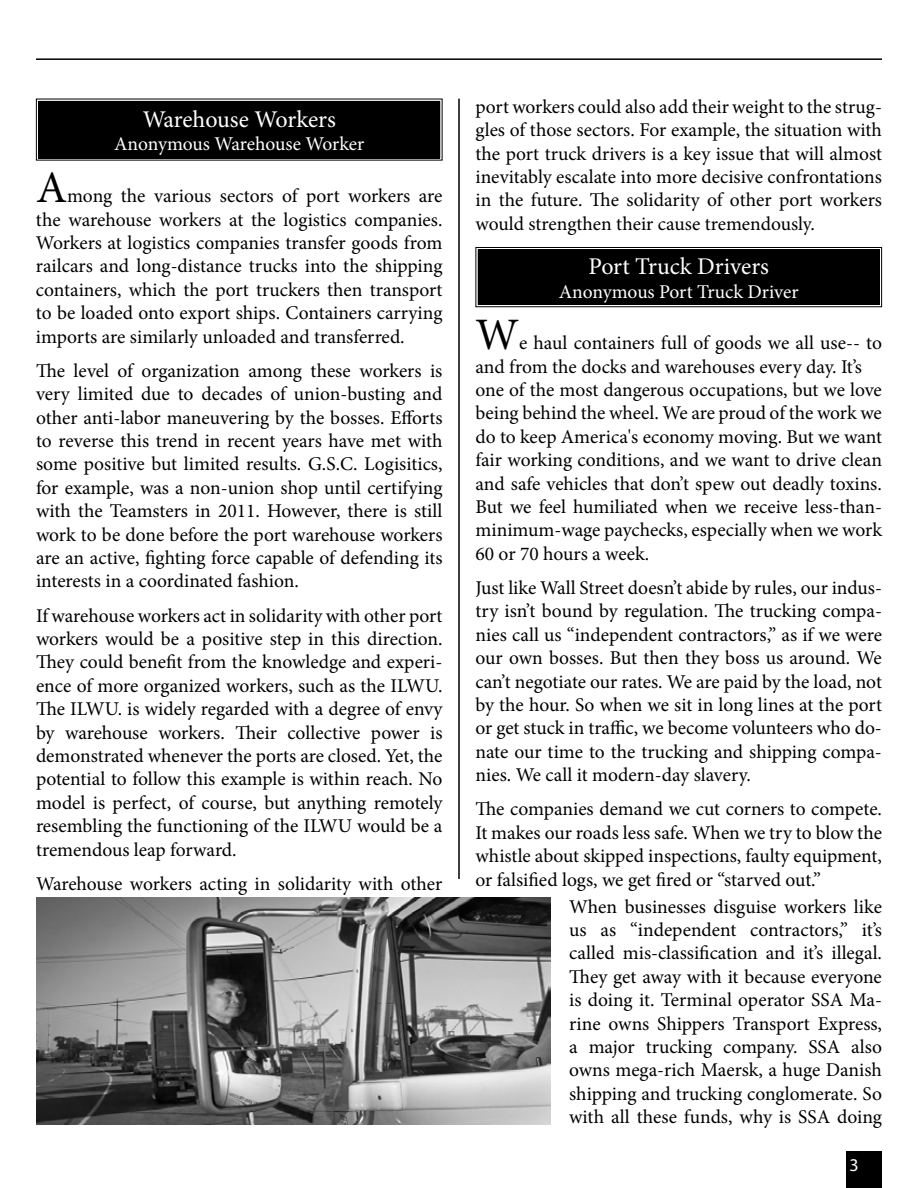
<style>
.page{position:relative;width:918px;height:1188px;background:#fff}
.page>*{position:absolute;margin:0;border:0;box-sizing:border-box;transform-origin:0 0}
.t1{font:45px "Minion Pro";color:#000}
.t2{font:24px "Minion Pro";letter-spacing:-.005em;color:#fff}
.t3{font:19.5px/23.4px "Minion Pro";letter-spacing:-.005em;color:#000;text-align:justify}
.t4{font:19.5px "Minion Pro";letter-spacing:-.005em;color:#fff}
.t5{font:18px "Myriad Pro";color:#fff}
</style>
<div class="page">
<div style="left:846px;top:1151px;width:36px;height:37px;background:#000"></div>
<hr style="left:36px;top:58px;width:846px;height:2px;background:#000">
<hr style="left:458px;top:99px;width:2px;height:780px;background:#000">
<svg style="left:36px;top:98px;width:407px;height:63px;background:#0e0e0e"></svg>
<div style="left:38px;top:101px;width:402px;height:57px;border:2px solid #000"></div>
<div style="left:475px;top:247px;width:407px;height:60px;background:#000"></div>
<div style="left:478px;top:249px;width:402px;height:56px;border:2px solid #000"></div>
<img style="left:36px;top:897px;width:514px;height:228px">
<p class="t2" style="left:143px;top:103px;width:195px">Warehouse Workers</p>
<p class="t4" style="left:114px;top:131px;width:252px">Anonymous Warehouse Worker</p>
<h1 class="t1" style="left:36px;top:158px;width:33px">A</h1>
<p class="t3" style="left:36px;top:184px;width:408px;text-indent:31px">mong the various sectors of port workers are the warehouse workers at the logistics companies.<br>Workers at logistics companies transfer goods from railcars and long-distance trucks into the shipping containers, which the port truckers then transport to be loaded onto export ships. Containers carrying imports are similarly unloaded and transferred.</p>
<p class="t3" style="left:36px;top:359px;width:408px">The level of organization among these workers is very limited due to decades of union-busting and other anti-labor maneuvering by the bosses. Efforts to reverse this trend in recent years have met with some positive but limited results. G.S.C. Logisitics, for example, was a non-union shop until certifying with the Teamsters in 2011. However, there is still work to be done before the port warehouse workers are an active, fighting force capable of defending its interests in a coordinated fashion.</p>
<p class="t3" style="left:36px;top:604px;width:408px">If warehouse workers act in solidarity with other port workers would be a positive step in this direction.<br>They could benefit from the knowledge and experi&shy;ence of more organized workers, such as the ILWU.<br>The ILWU. is widely regarded with a degree of envy by warehouse workers. Their collective power is demonstrated whenever the ports are closed. Yet, the potential to follow this example is within reach. No model is perfect, of course, but anything remotely resembling the functioning of the ILWU would be a tremendous leap forward.</p>
<p class="t3" style="left:36px;top:872px;width:408px">Warehouse workers acting in solidarity with other</p>
<p class="t3" style="left:475px;top:95px;width:408px">port workers could also add their weight to the strug&shy;gles of those sectors. For example, the situation with the port truck drivers is a key issue that will almost inevitably escalate into more decisive confrontations in the future. The solidarity of other port workers would strengthen their cause tremendously.</p>
<p class="t2" style="left:589px;top:250px;width:182px">Port Truck Drivers</p>
<p class="t4" style="left:559px;top:278px;width:241px">Anonymous Port Truck Driver</p>
<h1 class="t1" style="left:476px;top:305px;width:45px">W</h1>
<p class="t3" style="left:475px;top:331px;width:408px;text-align:left;text-indent:44px">e haul containers full of goods we all use-- to and from the docks and warehouses every day. It’s one of the most dangerous occupations, but we love being behind the wheel. We are proud of the work we do to keep America's economy moving. But we want fair working conditions, and we want to drive clean and safe vehicles that don’t spew out deadly toxins.<br>But we feel humiliated when we receive less-than&shy;minimum-wage paychecks, especially when we work 60 or 70 hours a week.</p>
<p class="t3" style="left:475px;top:576px;width:408px">Just like Wall Street doesn’t abide by rules, our indus&shy;try isn’t bound by regulation. The trucking compa&shy;nies call us “independent contractors,” as if we were our own bosses. But then they boss us around. We can’t negotiate our rates. We are paid by the load, not by the hour. So when we sit in long lines at the port or get stuck in traffic, we become volunteers who do&shy;nate our time to the trucking and shipping compa&shy;nies. We call it modern-day slavery.</p>
<p class="t3" style="left:475px;top:798px;width:408px">The companies demand we cut corners to compete.<br>It makes our roads less safe. When we try to blow the whistle about skipped inspections, faulty equipment, or falsified logs, we get fired or “starved out.”</p>
<p class="t3" style="left:569px;top:895px;width:314px">When businesses disguise workers like us as “independent contractors,” it’s called mis-classification and it’s illegal.<br>They get away with it because everyone is doing it. Terminal operator SSA Ma&shy;rine owns Shippers Transport Express, a major trucking company. SSA also owns mega-rich Maersk, a huge Danish shipping and trucking conglomerate. So with all these funds, why is SSA doing</p>
<p class="t5" style="left:849px;top:1154px;width:11px">3</p>
</div>
